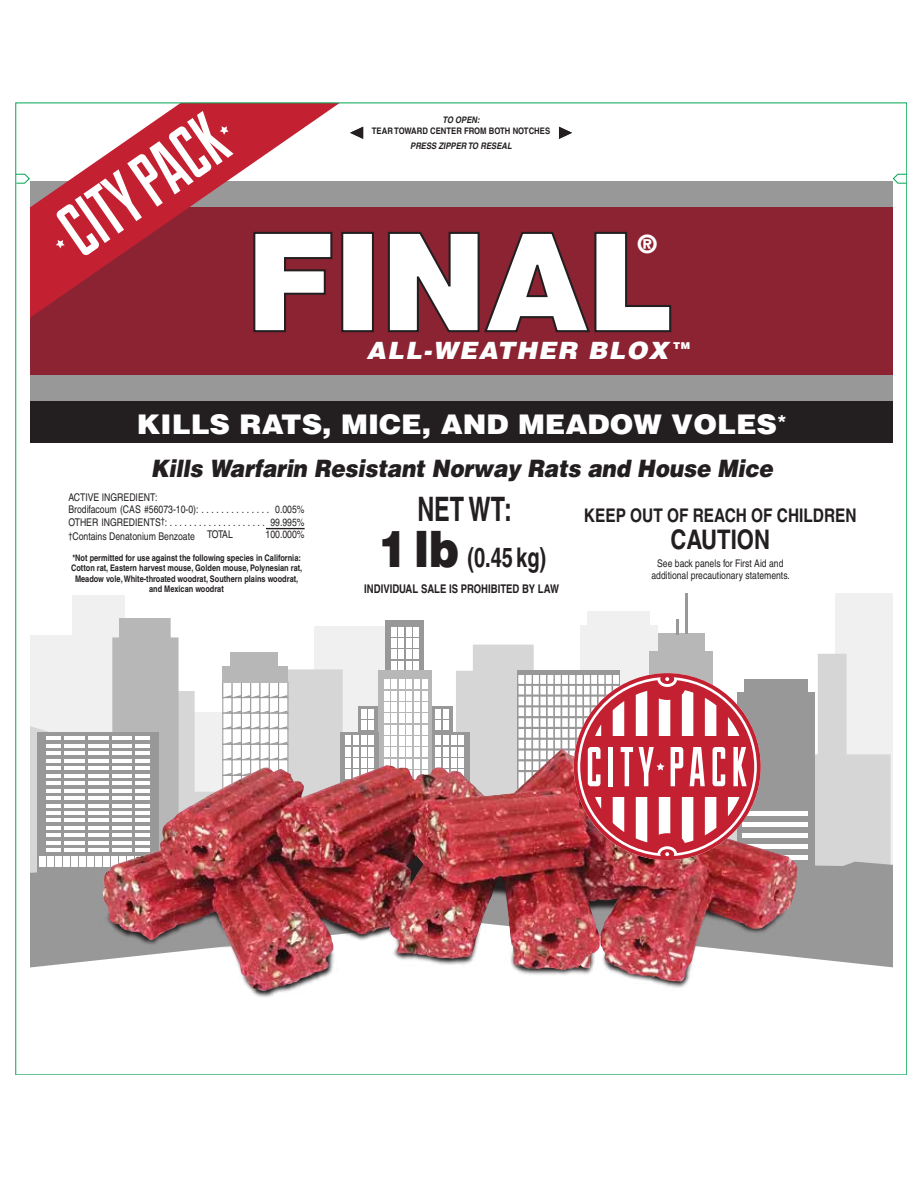
<style>
.page{position:relative;width:918px;height:1188px;background:#fff}
.page>*{position:absolute;margin:0;border:0;box-sizing:border-box;transform-origin:0 0}
.t1{font:900 137.7px "Helvetica Neue LT Std";color:#fff}
.t2{font:75.3px "Duke Fill";color:#fff}
.t3{font:700 condensed 33.75px "Helvetica";color:#231f20;scale:.85 1}
.t4{font:700 condensed 27.15px "Helvetica";color:#231f20;scale:.9 1}
.t5{font:900 27px "Helvetica";color:#fff;scale:1.05 1}
.t6{font:700 condensed 27px "Helvetica";color:#231f20}
.t7{font:900 25.5px "Helvetica Neue LT Std";color:#fff}
.t8{font:italic 900 24px "Helvetica";letter-spacing:-.01em;color:#231f20;scale:.9 1}
.t9{font:italic 900 23.85px "Helvetica";letter-spacing:.05em;color:#fff;scale:1.05 1}
.t10{font:700 condensed 18.75px "Helvetica";color:#231f20}
.t11{font:700 condensed 12px "Helvetica";color:#231f20}
.t12{font:condensed 10.65px/12.5px "Helvetica";color:#231f20}
.t13{font:condensed 10.5px/12px "Helvetica";color:#231f20;text-align:center}
.t14{font:900 9.45px "Helvetica";color:#fff;scale:1.05 1}
.t15{font:700 condensed 9px/10.5px "Helvetica";color:#231f20;text-align:center}
.t16{font:700 9px "Helvetica";color:#231f20;scale:.86 1}
.t17{font:italic 700 9px "Helvetica";color:#231f20;scale:.86 1}
.t18{font:condensed 9px "Helvetica";color:#231f20}
.s1{font-size:9px}
.s2{font-weight:900;font-stretch:normal;font-size:50.25px}
</style>
<div class="page">
<div style="left:72px;top:595px;width:53px;height:219px;background:#f0f0f0"></div>
<div style="left:587px;top:612px;width:63px;height:177px;background:#f0f0f0"></div>
<div style="left:836px;top:593px;width:71px;height:283px;background:#f0f0f0"></div>
<hr style="left:685px;top:593px;width:2px;height:41px;background:#999899">
<div style="left:30px;top:892px;width:863px;height:76px;background:#999899"></div>
<svg style="left:559px;top:127px;width:13px;height:12px"></svg>
<svg style="left:350px;top:127px;width:13px;height:12px"></svg>
<img style="left:55px;top:892px;width:782px;height:106px">
<img style="left:103px;top:892px;width:458px;height:32px">
<hr style="left:266px;top:528px;width:39px;height:1px;background:#231f20">
<div style="left:17px;top:181px;width:890px;height:26px;background:#999899"></div>
<div style="left:17px;top:375px;width:890px;height:27px;background:#999899"></div>
<div style="left:17px;top:207px;width:890px;height:168px;background:#8c2332"></div>
<div style="left:17px;top:402px;width:890px;height:41px;background:#231f20"></div>
<svg style="left:253px;top:318px;width:33px;height:15px"></svg>
<div style="left:341px;top:232px;width:33px;height:100px;border:2px solid #231f20"></div>
<svg style="left:387px;top:231px;width:285px;height:102px"></svg>
<svg style="left:29px;top:105px;width:308px;height:213px"></svg>
<svg style="left:56px;top:240px;width:9px;height:8px"></svg>
<svg style="left:220px;top:126px;width:9px;height:9px"></svg>
<svg style="left:30px;top:618px;width:864px;height:274px"></svg>
<div style="left:16px;top:103px;width:13px;height:972px;background:#fff"></div>
<div style="left:894px;top:103px;width:13px;height:972px;background:#fff"></div>
<svg style="left:892px;top:173px;width:13px;height:11px"></svg>
<svg style="left:18px;top:173px;width:12px;height:11px"></svg>
<hr style="left:16px;top:1075px;width:891px;height:1px;background:#00a651">
<h2 class="t2" style="left:43px;top:202px;width:186px;rotate:-35deg">CITY PACK</h2>
<p class="t17" style="left:443px;top:114px;width:45px">TO OPEN:</p>
<p class="t16" style="left:372px;top:125px;width:209px">TEAR TOWARD CENTER FROM BOTH NOTCHES</p>
<p class="t17" style="left:410px;top:140px;width:120px">PRESS ZIPPER TO RESEAL</p>
<h1 class="t1" style="left:246px;top:200px;width:431px">FINAL</h1>
<h3 class="t9" style="left:367px;top:335px;width:289px">ALL-WEATHER BLOX</h3>
<p class="t14" style="left:673px;top:339px;width:18px">TM</p>
<h3 class="t7" style="left:637px;top:229px;width:22px">®</h3>
<h3 class="t5" style="left:137px;top:407px;width:620px">KILLS RATS, MICE, AND MEADOW VOLES<sup>*</sup></h3>
<h3 class="t8" style="left:151px;top:452px;width:693px">Kills Warfarin Resistant Norway Rats and House Mice</h3>
<p class="t12" style="left:68px;top:491px;width:238px">ACTIVE INGREDIENT:<br>Brodifacoum (CAS #56073-10-0): . . . . . . . . . . . . . . 0.005%<br>OTHER INGREDIENTS<span class="s1">†</span>: . . . . . . . . . . . . . . . . . . . . 99.995%</p>
<p class="t18" style="left:68px;top:530px;width:6px">†</p>
<p class="t12" style="left:207px;top:528px;width:27px">TOTAL</p>
<p class="t12" style="left:266px;top:528px;width:41px">100.000%</p>
<p class="t12" style="left:72px;top:530px;width:124px">Contains Denatonium Benzoate</p>
<p class="t15" style="left:71px;top:552px;width:233px">*Not permitted for use against the following species in California:<br>Cotton rat, Eastern harvest mouse, Golden mouse, Polynesian rat, Meadow vole, White-throated woodrat, Southern plains woodrat, and Mexican woodrat</p>
<h3 class="t3" style="left:417px;top:488px;width:113px">NET WT:</h3>
<h3 class="t4" style="left:378px;top:541px;width:188px"><span class="s2">1lb</span> (0.45 kg)</h3>
<h3 class="t11" style="left:364px;top:582px;width:196px">INDIVIDUAL SALE IS PROHIBITED BY LAW</h3>
<h3 class="t10" style="left:584px;top:504px;width:274px">KEEP OUT OF REACH OF CHILDREN</h3>
<h3 class="t6" style="left:671px;top:523px;width:101px">CAUTION</h3>
<p class="t13" style="left:651px;top:557px;width:140px">See back panels for First Aid and additional precautionary statements.</p>
</div>
